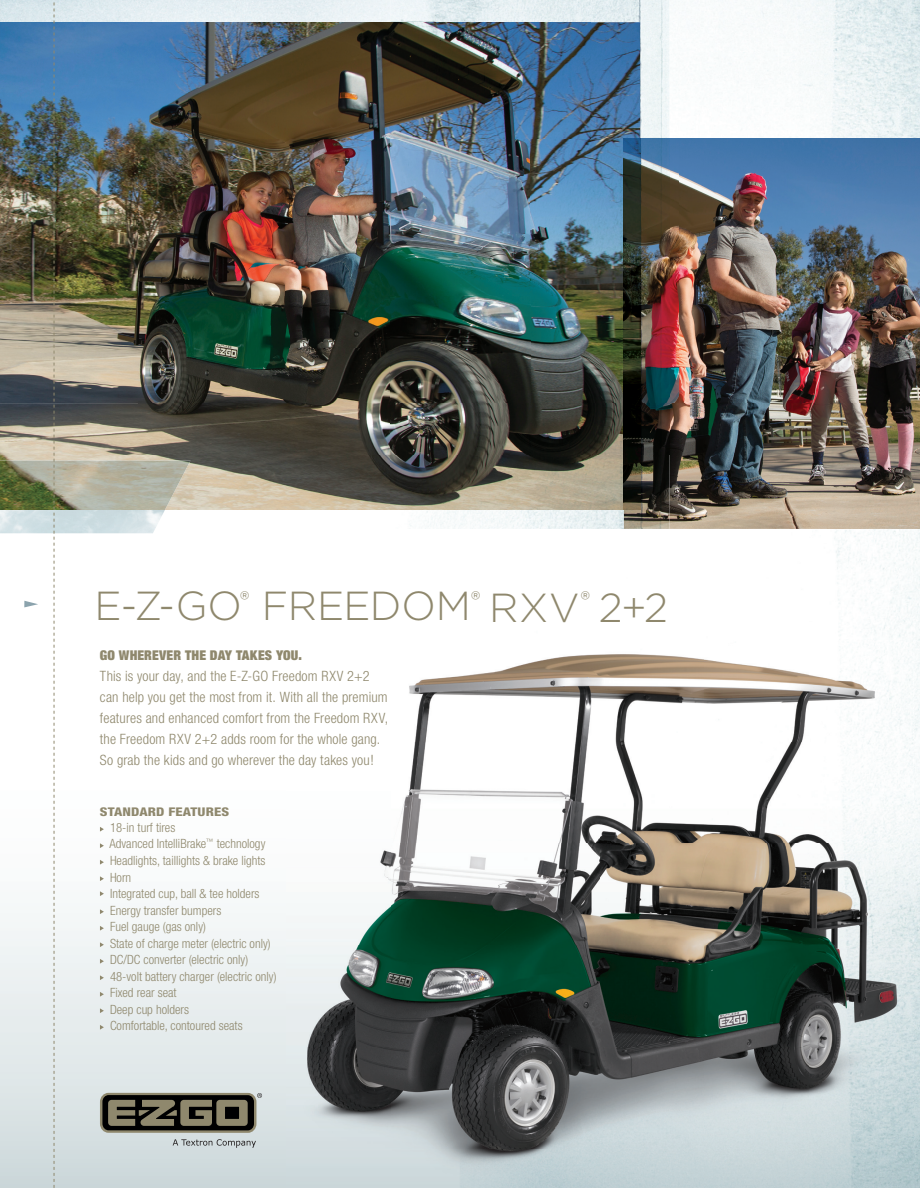
<style>
.page{position:relative;width:920px;height:1188px;background:#fff}
.page>*{position:absolute;margin:0;border:0;box-sizing:border-box;transform-origin:0 0}
.t1{font:300 40.5px "Gotham";letter-spacing:-.005em;color:#8f886d}
.t2{font:300 condensed 14.25px/21px "Helvetica Neue";letter-spacing:.01em;color:#8f886d}
.t3{font:900 expanded 13.5px "Helvetica Neue";letter-spacing:.005em;color:#8f886d}
.t4{font:300 condensed 12.75px/16.5px "Helvetica Neue";color:#8f886d}
.t5{font:800 condensed 12px "Helvetica Neue";letter-spacing:.01em;color:#8f886d;scale:1.2 1}
</style>
<div class="page">
<img style="left:0;top:0;width:919px;height:138px">
<img style="left:390px;top:0;width:279px;height:138px">
<img style="left:834px;top:529px;width:85px;height:140px">
<img style="left:913px;top:669px;width:6px;height:519px">
<img style="left:0;top:934px;width:287px;height:254px">
<img style="left:410px;top:510px;width:214px;height:19px">
<img style="left:0;top:138px;width:289px;height:158px">
<img style="left:289px;top:138px;width:630px;height:265px">
<img style="left:0;top:296px;width:138px;height:107px">
<img style="left:138px;top:296px;width:152px;height:107px">
<img style="left:0;top:403px;width:624px;height:107px">
<img style="left:0;top:22px;width:640px;height:116px">
<img style="left:0;top:426px;width:390px;height:28px">
<img style="left:624px;top:403px;width:295px;height:23px">
<img style="left:669px;top:426px;width:250px;height:103px">
<img style="left:640px;top:426px;width:38px;height:28px">
<img style="left:624px;top:454px;width:45px;height:75px">
<img style="left:624px;top:426px;width:16px;height:84px">
<img style="left:0;top:510px;width:165px;height:23px">
<img style="left:0;top:460px;width:190px;height:50px">
<svg style="left:54px;top:0;width:1px;height:1188px"></svg>
<svg style="left:24px;top:601px;width:14px;height:6px"></svg>
<svg style="left:173px;top:1139px;width:83px;height:8px"></svg>
<svg style="left:100px;top:1092px;width:156px;height:40px"></svg>
<div style="left:102px;top:1095px;width:152px;height:35px;background:#000001;border-radius:6px"></div>
<svg style="left:108px;top:1099px;width:140px;height:26px"></svg>
<svg style="left:257px;top:1093px;width:5px;height:5px"></svg>
<svg style="left:100px;top:827px;width:4px;height:4px"></svg>
<svg style="left:100px;top:843px;width:4px;height:5px"></svg>
<svg style="left:100px;top:860px;width:4px;height:4px"></svg>
<svg style="left:100px;top:876px;width:4px;height:5px"></svg>
<svg style="left:100px;top:891px;width:4px;height:5px"></svg>
<svg style="left:100px;top:909px;width:4px;height:5px"></svg>
<svg style="left:100px;top:926px;width:4px;height:4px"></svg>
<svg style="left:100px;top:942px;width:4px;height:5px"></svg>
<svg style="left:100px;top:959px;width:4px;height:4px"></svg>
<svg style="left:100px;top:975px;width:4px;height:5px"></svg>
<svg style="left:100px;top:992px;width:4px;height:4px"></svg>
<svg style="left:100px;top:1008px;width:4px;height:5px"></svg>
<svg style="left:100px;top:1025px;width:4px;height:4px"></svg>
<img style="left:287px;top:641px;width:626px;height:547px">
<h1 class="t1" style="left:94px;top:581px;width:575px">E-Z-GO<sup>®</sup> FREEDOM<sup>®</sup> RXV<sup>®</sup> 2+2</h1>
<p class="t3" style="left:100px;top:646px;width:203px">GO WHEREVER THE DAY TAKES YOU.</p>
<p class="t2" style="left:100px;top:665px;width:290px">This is your day, and the E-Z-GO Freedom RXV 2+2 can help you get the most from it. With all the premium features and enhanced comfort from the Freedom RXV, the Freedom RXV 2+2 adds room for the whole gang.<br>So grab the kids and go wherever the day takes you!</p>
<p class="t5" style="left:100px;top:804px;width:109px">STANDARD FEATURES</p>
<p class="t4" style="left:109px;top:820px;width:157px;line-height:15.8px">18-in turf tires<br>Advanced IntelliBrake<sup>™</sup> technology</p>
<p class="t4" style="left:110px;top:852px;width:168px">Headlights, taillights &amp; brake lights<br>Horn<br>Integrated cup, ball &amp; tee holders<br>Energy transfer bumpers<br>Fuel gauge (gas only)<br>State of charge meter (electric only)<br>DC/DC converter (electric only)<br>48-volt battery charger (electric only)<br>Fixed rear seat<br>Deep cup holders<br>Comfortable, contoured seats</p>
</div>
